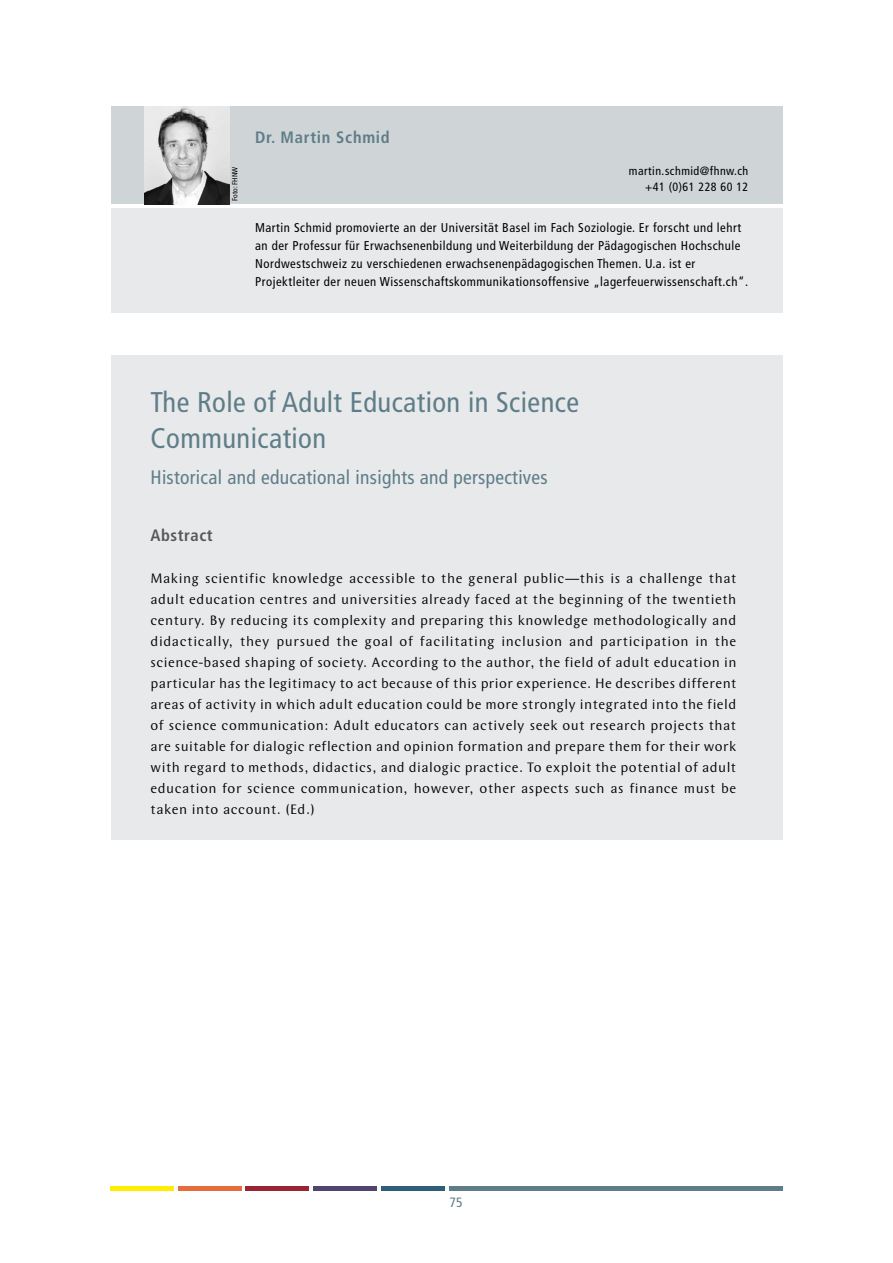
<style>
.page{position:relative;width:893px;height:1263px;background:#fff}
.page>*{position:absolute;margin:0;border:0;box-sizing:border-box;transform-origin:0 0}
.t1{font:condensed 28.5px/36px "Frutiger LT Std";letter-spacing:.015em;color:#5f7d88}
.t2{font:condensed 19.5px "Frutiger LT Std";letter-spacing:.015em;color:#5f7d88}
.t3{font:700 condensed 16.5px "Frutiger LT Std";letter-spacing:.045em;color:#5f7d88}
.t4{font:700 condensed 16.5px "Frutiger LT Std";letter-spacing:.035em;color:#58585a}
.t5{font:14.25px/21px "Wunderlich OT";letter-spacing:.035em;color:#000;text-align:justify}
.t6{font:condensed 13.5px "Frutiger LT Std";color:#5f7d88}
.CV{font:condensed 12.75px/18px "Frutiger LT Std";letter-spacing:.04em;color:#000}
.CV_Kontakt{font:condensed 12px "Frutiger LT Std";letter-spacing:.04em;color:#000}
.t7{font:condensed 7.5px "Frutiger LT Std";letter-spacing:.005em;color:#000}
</style>
<div class="page">
<div style="left:111px;top:1186px;width:63px;height:5px;background:#ffed00"></div>
<div style="left:178px;top:1186px;width:64px;height:5px;background:#e56c3d"></div>
<div style="left:246px;top:1186px;width:63px;height:5px;background:#9b2433"></div>
<div style="left:313px;top:1186px;width:64px;height:5px;background:#4f456f"></div>
<div style="left:381px;top:1186px;width:63px;height:5px;background:#2f5e78"></div>
<div style="left:449px;top:1186px;width:333px;height:5px;background:#5f7d88"></div>
<div style="left:111px;top:356px;width:671px;height:484px;background:#e7e9eb"></div>
<div style="left:111px;top:106px;width:671px;height:98px;background:#cfd4d7"></div>
<div style="left:111px;top:208px;width:671px;height:105px;background:#e7e9eb"></div>
<img style="left:144px;top:106px;width:85px;height:98px">
<p class="t7" style="left:230px;top:201px;width:36px;rotate:-90deg">Foto: FHNW</p>
<p class="t3" style="left:255px;top:128px;width:136px">Dr. Martin Schmid</p>
<p class="CV_Kontakt" style="left:629px;top:164px;width:121px">martin.schmid@fhnw.ch</p>
<p class="CV_Kontakt" style="left:645px;top:180px;width:105px">+41 (0)61 228 60 12</p>
<p class="CV" style="left:255px;top:218px;width:494px">Martin Schmid promovierte an der Universität Basel im Fach Soziologie. Er forscht und lehrt an der Professur für Erwachsenenbildung und Weiterbildung der Pädagogischen Hochschule Nordwestschweiz zu verschiedenen erwachsenenpädagogischen Themen. U.a. ist er Projektleiter der neuen Wissenschaftskommunikationsoffensive „lagerfeuerwissenschaft.ch“.</p>
<h1 class="t1" style="left:151px;top:384px;width:430px">The Role of Adult Education in Science<br>Communication</h1>
<h2 class="t2" style="left:151px;top:466px;width:399px">Historical and educational insights and perspectives</h2>
<p class="t4" style="left:151px;top:526px;width:64px">Abstract</p>
<p class="t5" style="left:151px;top:568px;width:587px">Making scientific knowledge accessible to the general public—this is a challenge that adult education centres and universities already faced at the beginning of the twentieth century. By reducing its complexity and preparing this knowledge methodologically and didactically, they pursued the goal of facilitating inclusion and participation in the science-based shaping of society. According to the author, the field of adult education in particular has the legitimacy to act because of this prior experience. He describes different areas of activity in which adult education could be more strongly integrated into the field of science communication: Adult educators can actively seek out research projects that are suitable for dialogic reflection and opinion formation and prepare them for their work with regard to methods, didactics, and dialogic practice. To exploit the potential of adult education for science communication, however, other aspects such as finance must be taken into account. (Ed.)</p>
<p class="t6" style="left:449px;top:1195px;width:15px">75</p>
</div>
